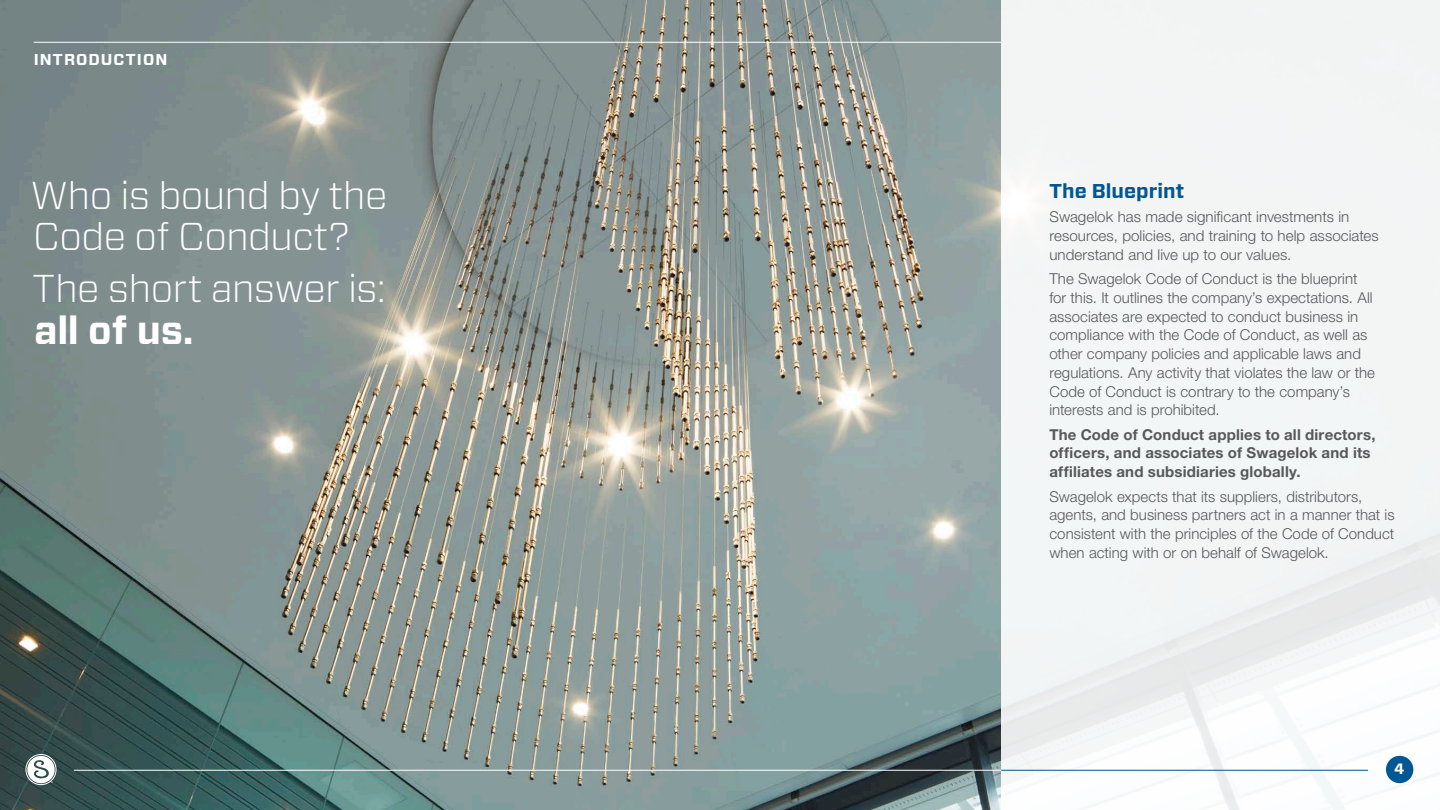
<style>
.page{position:relative;width:1440px;height:810px;background:#fff}
.page>*{position:absolute;margin:0;border:0;box-sizing:border-box;transform-origin:0 0}
.t1{font:300 38.75px/41.2px "Forza";letter-spacing:-.02em;color:#fff}
.t2{font:700 20px "Forza";color:#015792}
.t3{font:700 15.75px "Forza";letter-spacing:.065em;color:#fff}
.t4{font:300 15px/18.8px "Helvetica Neue LT Std";letter-spacing:.005em;color:#57585a}
.t5{font:700 15px/18.8px "Helvetica Neue LT Std";letter-spacing:.01em;color:#57585a}
.t6{font:700 15px "Forza";color:#fff}
.t7{font:2.5px "Helvetica Neue LT Std";color:#fff}
.s1{font-weight:700}
</style>
<div class="page">
<img style="left:0;top:0;width:1001px;height:810px">
<div style="left:1001px;top:0;width:439px;height:810px;background:#f3f5f5"></div>
<hr style="left:74px;top:770px;width:927px;height:1px;background:#fff">
<div style="left:25px;top:754px;width:32px;height:31px;border:1px solid #fff;border-radius:50%"></div>
<svg style="left:27px;top:756px;width:28px;height:27px"></svg>
<div style="left:1386px;top:756px;width:27px;height:27px;background:#015792;border-radius:50%"></div>
<hr style="left:1001px;top:770px;width:367px;height:1px;background:#015792">
<hr style="left:34px;top:42px;width:967px;height:1px;background:#fff">
<p class="t3" style="left:34px;top:49px;width:135px">INTRODUCTION</p>
<p class="t1" style="left:31px;top:174px;width:358px">Who is bound by the<br>Code of Conduct?</p>
<p class="t1" style="left:33px;top:267px;width:354px">The short answer is: <span class="s1">all of us.</span></p>
<p class="t7" style="left:51px;top:781px;width:3px">®</p>
<p class="t2" style="left:1049px;top:177px;width:137px">The Blueprint</p>
<p class="t4" style="left:1049px;top:207px;width:331px">Swagelok has made significant investments in resources, policies, and training to help associates understand and live up to our values.</p>
<p class="t4" style="left:1049px;top:269px;width:327px">The Swagelok Code of Conduct is the blueprint for this. It outlines the company’s expectations. All associates are expected to conduct business in compliance with the Code of Conduct, as well as other company policies and applicable laws and regulations. Any activity that violates the law or the Code of Conduct is contrary to the company’s interests and is prohibited.</p>
<p class="t5" style="left:1049px;top:425px;width:328px">The Code of Conduct applies to all directors, officers, and associates of Swagelok and its affiliates and subsidiaries globally.</p>
<p class="t4" style="left:1049px;top:487px;width:347px">Swagelok expects that its suppliers, distributors, agents, and business partners act in a manner that is consistent with the principles of the Code of Conduct when acting with or on behalf of Swagelok.</p>
<p class="t6" style="left:1394px;top:759px;width:12px">4</p>
</div>
